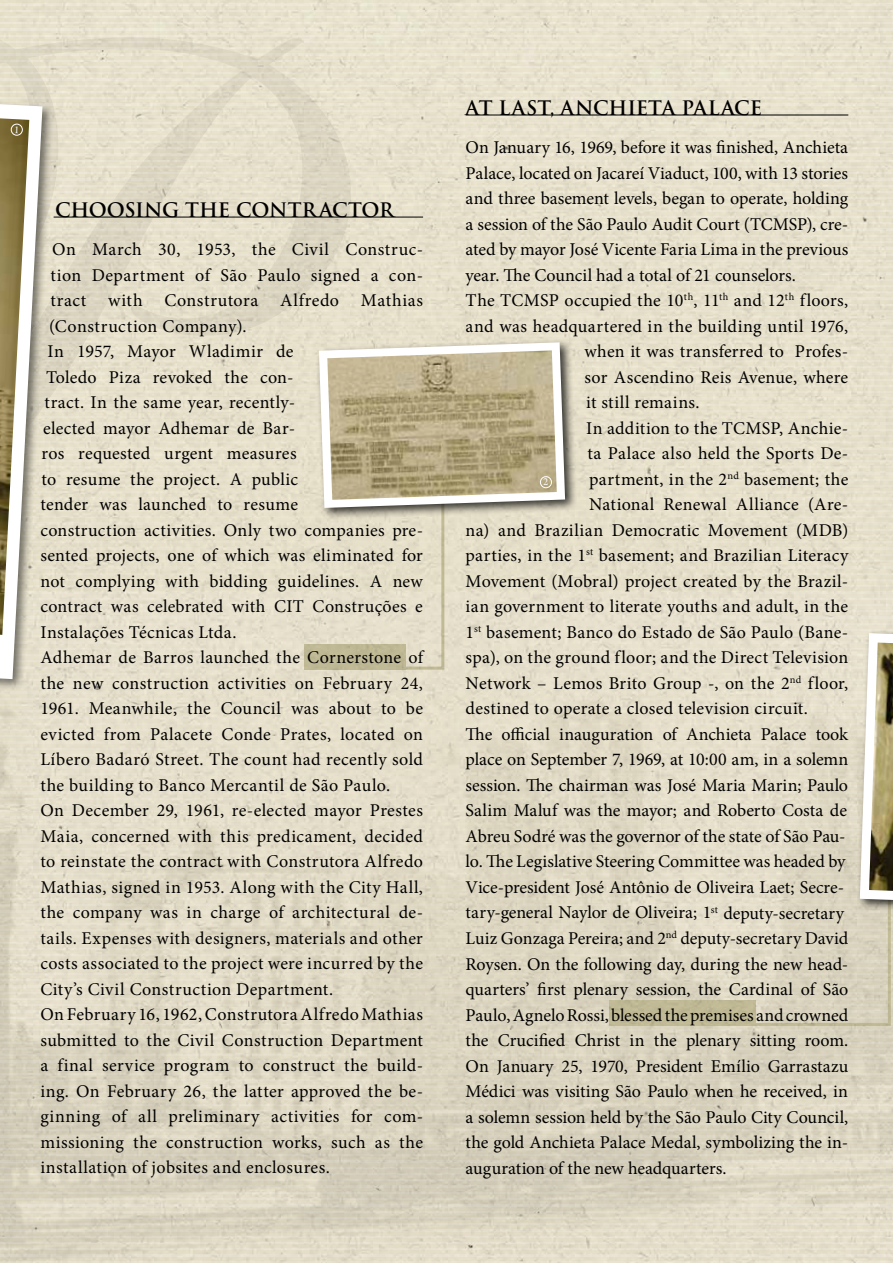
<style>
.page{position:relative;width:893px;height:1263px;background:#fff}
.page>*{position:absolute;margin:0;border:0;box-sizing:border-box;transform-origin:0 0}
.t1{font:750px "English 111 Vivace BT";color:#000}
.t2{font:700 19.5px "Trajan Pro";letter-spacing:-.005em;color:#000}
.t3{font:18px "Minion Pro";letter-spacing:.015em;color:#000}
.t4{font:18px "Minion Pro";letter-spacing:-.005em;color:#000}
.t5{font:18px "Minion Pro";letter-spacing:-.01em;color:#000}
.t6{font:18px "Minion Pro";letter-spacing:.035em;color:#000}
</style>
<div class="page">
<img style="left:0;top:0;width:893px;height:1263px">
<hr style="left:54px;top:217px;width:369px;height:1px;background:#000">
<hr style="left:466px;top:115px;width:382px;height:1px;background:#000">
<div style="left:0;top:80px;width:54px;height:610px;background:#000;opacity:.5"></div>
<div style="left:315px;top:338px;width:262px;height:182px;background:#000;opacity:.75"></div>
<div style="left:856px;top:629px;width:37px;height:287px;background:#000;opacity:.75"></div>
<svg style="left:860px;top:633px;width:33px;height:267px"></svg>
<img style="left:869px;top:642px;width:24px;height:249px">
<svg style="left:0;top:104px;width:43px;height:575px"></svg>
<svg style="left:319px;top:342px;width:246px;height:329px;background:#cfc6ac"></svg>
<h1 class="t1" style="left:-409px;top:-140px;width:631px">P</h1>
<p class="t2" style="left:55px;top:198px;width:340px">CHOOSING THE CONTRACTOR</p>
<p class="t3" style="left:52px;top:237px;width:372px">On March 30, 1953, the Civil Construc-</p>
<p class="t3" style="left:51px;top:263px;width:374px">tion Department of São Paulo signed a con-</p>
<p class="t6" style="left:51px;top:288px;width:374px">tract with Construtora Alfredo Mathias</p>
<p class="t3" style="left:49px;top:314px;width:199px">(Construction Company).</p>
<p class="t3" style="left:48px;top:339px;width:247px">In 1957, Mayor Wladimir de</p>
<p class="t3" style="left:46px;top:365px;width:249px">Toledo Piza revoked the con-</p>
<p class="t3" style="left:45px;top:390px;width:252px">tract. In the same year, recently-</p>
<p class="t3" style="left:43px;top:416px;width:254px">elected mayor Adhemar de Bar-</p>
<p class="t3" style="left:42px;top:441px;width:256px">ros requested urgent measures</p>
<p class="t3" style="left:42px;top:467px;width:258px">to resume the project. A public</p>
<p class="t3" style="left:40px;top:492px;width:259px">tender was launched to resume</p>
<p class="t3" style="left:40px;top:518px;width:384px">construction activities. Only two companies pre-</p>
<p class="t3" style="left:40px;top:543px;width:384px">sented projects, one of which was eliminated for</p>
<p class="t3" style="left:40px;top:569px;width:384px">not complying with bidding guidelines. A new</p>
<p class="t3" style="left:40px;top:594px;width:384px">contract was celebrated with CIT Construções e</p>
<p class="t3" style="left:40px;top:620px;width:198px">Instalações Técnicas Ltda.</p>
<p class="t3" style="left:40px;top:645px;width:384px">Adhemar de Barros launched the Cornerstone of</p>
<p class="t3" style="left:40px;top:671px;width:384px">the new construction activities on February 24,</p>
<p class="t3" style="left:40px;top:696px;width:384px">1961. Meanwhile, the Council was about to be</p>
<p class="t3" style="left:40px;top:722px;width:384px">evicted from Palacete Conde Prates, located on</p>
<p class="t3" style="left:40px;top:747px;width:384px">Líbero Badaró Street. The count had recently sold</p>
<p class="t3" style="left:40px;top:773px;width:351px">the building to Banco Mercantil de São Paulo.</p>
<p class="t3" style="left:40px;top:798px;width:384px">On December 29, 1961, re-elected mayor Prestes</p>
<p class="t3" style="left:40px;top:824px;width:384px">Maia, concerned with this predicament, decided</p>
<p class="t3" style="left:40px;top:849px;width:384px">to reinstate the contract with Construtora Alfredo</p>
<p class="t3" style="left:40px;top:875px;width:384px">Mathias, signed in 1953. Along with the City Hall,</p>
<p class="t3" style="left:40px;top:900px;width:384px">the company was in charge of architectural de-</p>
<p class="t3" style="left:40px;top:926px;width:384px">tails. Expenses with designers, materials and other</p>
<p class="t3" style="left:40px;top:951px;width:384px">costs associated to the project were incurred by the</p>
<p class="t3" style="left:40px;top:977px;width:294px">City’s Civil Construction Department.</p>
<p class="t3" style="left:40px;top:1002px;width:384px">On February 16, 1962, Construtora Alfredo Mathias</p>
<p class="t3" style="left:40px;top:1028px;width:384px">submitted to the Civil Construction Department</p>
<p class="t3" style="left:40px;top:1054px;width:384px">a final service program to construct the build-</p>
<p class="t3" style="left:40px;top:1079px;width:384px">ing. On February 26, the latter approved the be-</p>
<p class="t6" style="left:40px;top:1105px;width:384px">ginning of all preliminary activities for com-</p>
<p class="t3" style="left:40px;top:1130px;width:384px">missioning the construction works, such as the</p>
<p class="t3" style="left:40px;top:1156px;width:291px">installation of jobsites and enclosures.</p>
<p class="t2" style="left:466px;top:96px;width:298px">AT LAST, ANCHIETA PALACE</p>
<p class="t4" style="left:466px;top:135px;width:384px">On January 16, 1969, before it was finished, Anchieta</p>
<p class="t4" style="left:466px;top:161px;width:384px">Palace, located on Jacareí Viaduct, 100, with 13 stories</p>
<p class="t4" style="left:466px;top:186px;width:384px">and three basement levels, began to operate, holding</p>
<p class="t5" style="left:466px;top:212px;width:384px">a session of the São Paulo Audit Court (TCMSP), cre-</p>
<p class="t4" style="left:466px;top:237px;width:384px">ated by mayor José Vicente Faria Lima in the previous</p>
<p class="t4" style="left:466px;top:263px;width:332px">year. The Council had a total of 21 counselors.</p>
<p class="t3" style="left:466px;top:288px;width:384px">The TCMSP occupied the 10<sup>th</sup>, 11<sup>th</sup> and 12<sup>th</sup> floors,</p>
<p class="t3" style="left:466px;top:314px;width:384px">and was headquartered in the building until 1976,</p>
<p class="t3" style="left:585px;top:339px;width:265px">when it was transferred to Profes-</p>
<p class="t3" style="left:585px;top:365px;width:265px">sor Ascendino Reis Avenue, where</p>
<p class="t3" style="left:586px;top:390px;width:115px">it still remains.</p>
<p class="t3" style="left:586px;top:416px;width:264px">In addition to the TCMSP, Anchie-</p>
<p class="t3" style="left:588px;top:441px;width:262px">ta Palace also held the Sports De-</p>
<p class="t3" style="left:589px;top:467px;width:261px">partment, in the 2<sup>nd</sup> basement; the</p>
<p class="t3" style="left:589px;top:492px;width:261px">National Renewal Alliance (Are-</p>
<p class="t3" style="left:466px;top:518px;width:384px">na) and Brazilian Democratic Movement (MDB)</p>
<p class="t3" style="left:466px;top:543px;width:384px">parties, in the 1<sup>st</sup> basement; and Brazilian Literacy</p>
<p class="t3" style="left:466px;top:569px;width:384px">Movement (Mobral) project created by the Brazil-</p>
<p class="t3" style="left:466px;top:594px;width:384px">ian government to literate youths and adult, in the</p>
<p class="t3" style="left:466px;top:620px;width:384px">1<sup>st</sup> basement; Banco do Estado de São Paulo (Bane-</p>
<p class="t3" style="left:466px;top:645px;width:384px">spa), on the ground floor; and the Direct Television</p>
<p class="t3" style="left:466px;top:671px;width:384px">Network – Lemos Brito Group -, on the 2<sup>nd</sup> floor,</p>
<p class="t3" style="left:466px;top:697px;width:344px">destined to operate a closed television circuit.</p>
<p class="t3" style="left:466px;top:722px;width:384px">The official inauguration of Anchieta Palace took</p>
<p class="t4" style="left:466px;top:748px;width:384px">place on September 7, 1969, at 10:00 am, in a solemn</p>
<p class="t3" style="left:466px;top:773px;width:384px">session. The chairman was José Maria Marin; Paulo</p>
<p class="t3" style="left:466px;top:799px;width:383px">Salim Maluf was the mayor; and Roberto Costa de</p>
<p class="t5" style="left:466px;top:824px;width:382px">Abreu Sodré was the governor of the state of São Pau-</p>
<p class="t3" style="left:466px;top:850px;width:381px">lo. The Legislative Steering Committee was headed by</p>
<p class="t4" style="left:466px;top:875px;width:380px">Vice-president José Antônio de Oliveira Laet; Secre-</p>
<p class="t3" style="left:466px;top:901px;width:380px">tary-general Naylor de Oliveira; 1<sup>st</sup> deputy-secretary</p>
<p class="t3" style="left:466px;top:926px;width:384px">Luiz Gonzaga Pereira; and 2<sup>nd</sup> deputy-secretary David</p>
<p class="t4" style="left:466px;top:952px;width:384px">Roysen. On the following day, during the new head-</p>
<p class="t3" style="left:466px;top:977px;width:384px">quarters’ first plenary session, the Cardinal of São</p>
<p class="t4" style="left:466px;top:1003px;width:384px">Paulo, Agnelo Rossi, blessed the premises and crowned</p>
<p class="t3" style="left:466px;top:1028px;width:384px">the Crucified Christ in the plenary sitting room.</p>
<p class="t3" style="left:466px;top:1054px;width:384px">On January 25, 1970, President Emílio Garrastazu</p>
<p class="t4" style="left:466px;top:1079px;width:384px">Médici was visiting São Paulo when he received, in</p>
<p class="t5" style="left:466px;top:1105px;width:384px">a solemn session held by the São Paulo City Council,</p>
<p class="t3" style="left:466px;top:1130px;width:384px">the gold Anchieta Palace Medal, symbolizing the in-</p>
<p class="t4" style="left:466px;top:1156px;width:262px">auguration of the new headquarters.</p>
</div>
